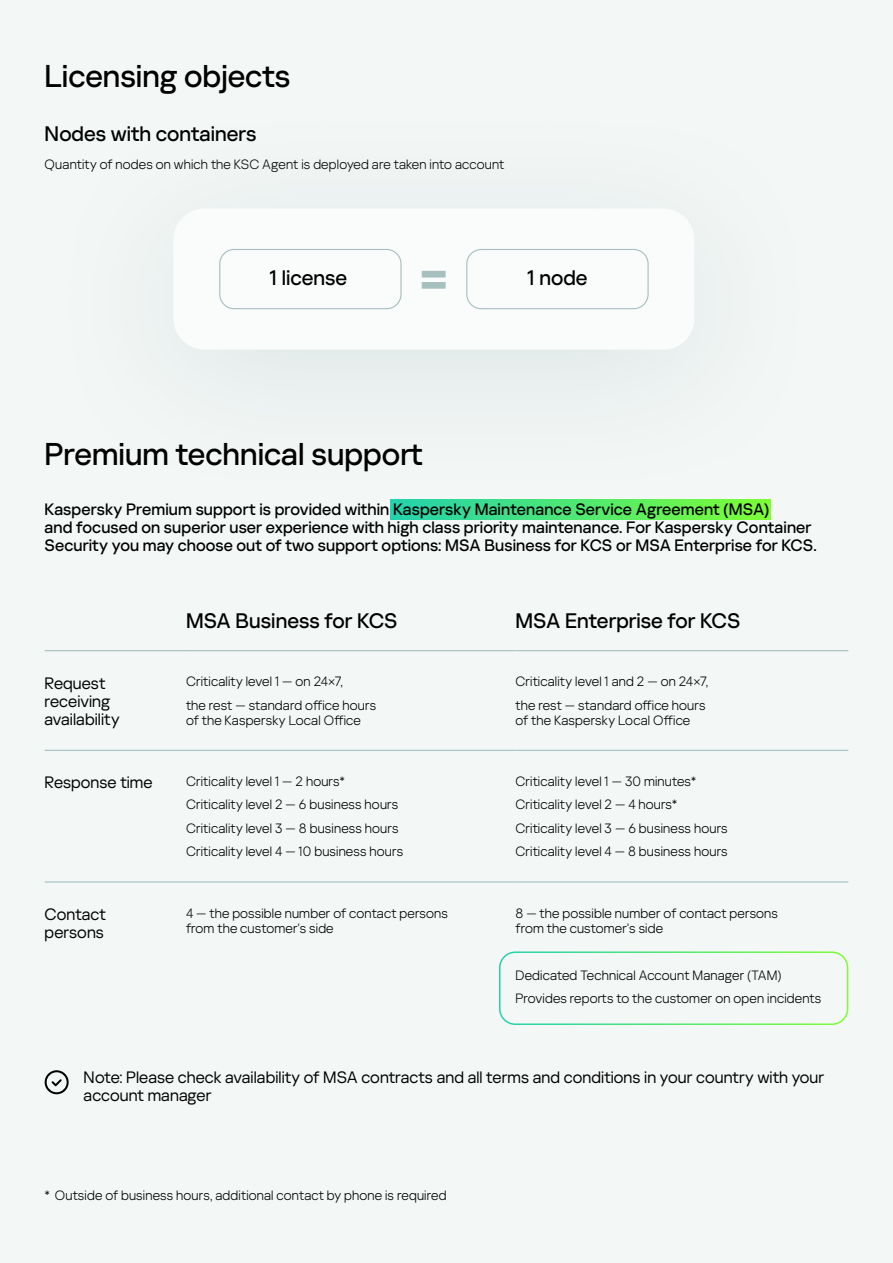
<style>
.page{position:relative;width:893px;height:1263px;background:#f3f7f6}
.page>*{position:absolute;margin:0;border:0;box-sizing:border-box;transform-origin:0 0}
.t1{font:700 49.5px "Kaspersky Sans Display";color:#a6bfbf}
.t2{font:500 31.5px "Kaspersky Sans Display";color:#000}
.t3{font:500 21px "Kaspersky Sans Display";color:#000}
.t4{font:500 16.5px/18px "Kaspersky Sans Display";letter-spacing:.005em;color:#000}
.t5{font:16.5px/18px "Kaspersky Sans Display";letter-spacing:.005em;color:#000}
.t6{font:300 13.5px/23.5px "Kaspersky Sans Display";letter-spacing:.015em;color:#000}
</style>
<div class="page">
<div style="left:173px;top:209px;width:521px;height:141px;background:#fff;border-radius:31px"></div>
<div style="left:219px;top:249px;width:183px;height:60px;border:1px solid #a6bfbf;border-radius:14px"></div>
<div style="left:466px;top:249px;width:183px;height:60px;border:1px solid #a6bfbf;border-radius:14px"></div>
<div style="left:391px;top:499px;width:379px;height:20px;background:linear-gradient(to right,#24d1ad,#7dff34)"></div>
<hr style="left:45px;top:650px;width:141px;height:1px;background:#a6bfbf">
<hr style="left:186px;top:650px;width:329px;height:1px;background:#a6bfbf">
<hr style="left:515px;top:650px;width:333px;height:1px;background:#a6bfbf">
<hr style="left:45px;top:750px;width:141px;height:1px;background:#a6bfbf">
<hr style="left:186px;top:750px;width:329px;height:1px;background:#a6bfbf">
<hr style="left:515px;top:750px;width:333px;height:1px;background:#a6bfbf">
<hr style="left:45px;top:881px;width:141px;height:1px;background:#a6bfbf">
<hr style="left:186px;top:881px;width:329px;height:1px;background:#a6bfbf">
<hr style="left:515px;top:881px;width:333px;height:1px;background:#a6bfbf">
<div style="left:499px;top:951px;width:349px;height:74px;border:2px solid #fff;border-radius:16px"></div>
<svg style="left:45px;top:1070px;width:24px;height:24px"></svg>
<h2 class="t2" style="left:45px;top:53px;width:247px">Licensing objects</h2>
<h3 class="t3" style="left:45px;top:118px;width:214px">Nodes with containers</h3>
<p class="t6" style="left:45px;top:151px;width:461px">Quantity of nodes on which the KSC Agent is deployed are taken into account</p>
<h3 class="t3" style="left:270px;top:262px;width:79px">1 license</h3>
<h1 class="t1" style="left:420px;top:239px;width:30px">=</h1>
<h3 class="t3" style="left:528px;top:262px;width:61px">1 node</h3>
<h2 class="t2" style="left:45px;top:431px;width:379px">Premium technical support</h2>
<p class="t4" style="left:45px;top:499px;width:774px">Kaspersky Premium support is provided within Kaspersky Maintenance Service Agreement (MSA)<br>and focused on superior user experience with high class priority maintenance. For Kaspersky Container<br>Security you may choose out of two support options: MSA Business for KCS or MSA Enterprise for KCS.</p>
<h3 class="t3" style="left:186px;top:606px;width:213px">MSA Business for KCS</h3>
<h3 class="t3" style="left:515px;top:606px;width:226px">MSA Enterprise for KCS</h3>
<p class="t5" style="left:45px;top:673px;width:76px">Request receiving availability</p>
<p class="t6" style="left:186px;top:669px;width:192px">Criticality level 1 — on 24×7,<br>the rest — standard office hours</p>
<p class="t6" style="left:186px;top:707px;width:176px">of the Kaspersky Local Office</p>
<p class="t6" style="left:515px;top:669px;width:194px">Criticality level 1 and 2 — on 24×7, the rest — standard office hours</p>
<p class="t6" style="left:515px;top:707px;width:176px">of the Kaspersky Local Office</p>
<p class="t5" style="left:45px;top:772px;width:109px">Response time</p>
<p class="t6" style="left:186px;top:769px;width:219px">Criticality level 1 — 2 hours* Criticality level 2 — 6 business hours Criticality level 3 — 8 business hours Criticality level 4 — 10 business hours</p>
<p class="t6" style="left:515px;top:769px;width:214px">Criticality level 1 — 30 minutes* Criticality level 2 — 4 hours* Criticality level 3 — 6 business hours Criticality level 4 — 8 business hours</p>
<p class="t5" style="left:45px;top:904px;width:63px">Contact persons</p>
<p class="t6" style="left:186px;top:904px;width:263px;line-height:15px">4 — the possible number of contact persons from the customer's side</p>
<p class="t6" style="left:515px;top:904px;width:264px;line-height:15px">8 — the possible number of contact persons from the customer's side</p>
<p class="t6" style="left:515px;top:962px;width:307px">Dedicated Technical Account Manager (TAM)<br>Provides reports to the customer on open incidents</p>
<p class="t5" style="left:84px;top:1067px;width:742px">Note: Please check availability of MSA contracts and all terms and conditions in your country with your account manager</p>
<p class="t6" style="left:45px;top:1183px;width:403px">* Outside of business hours, additional contact by phone is required</p>
</div>
